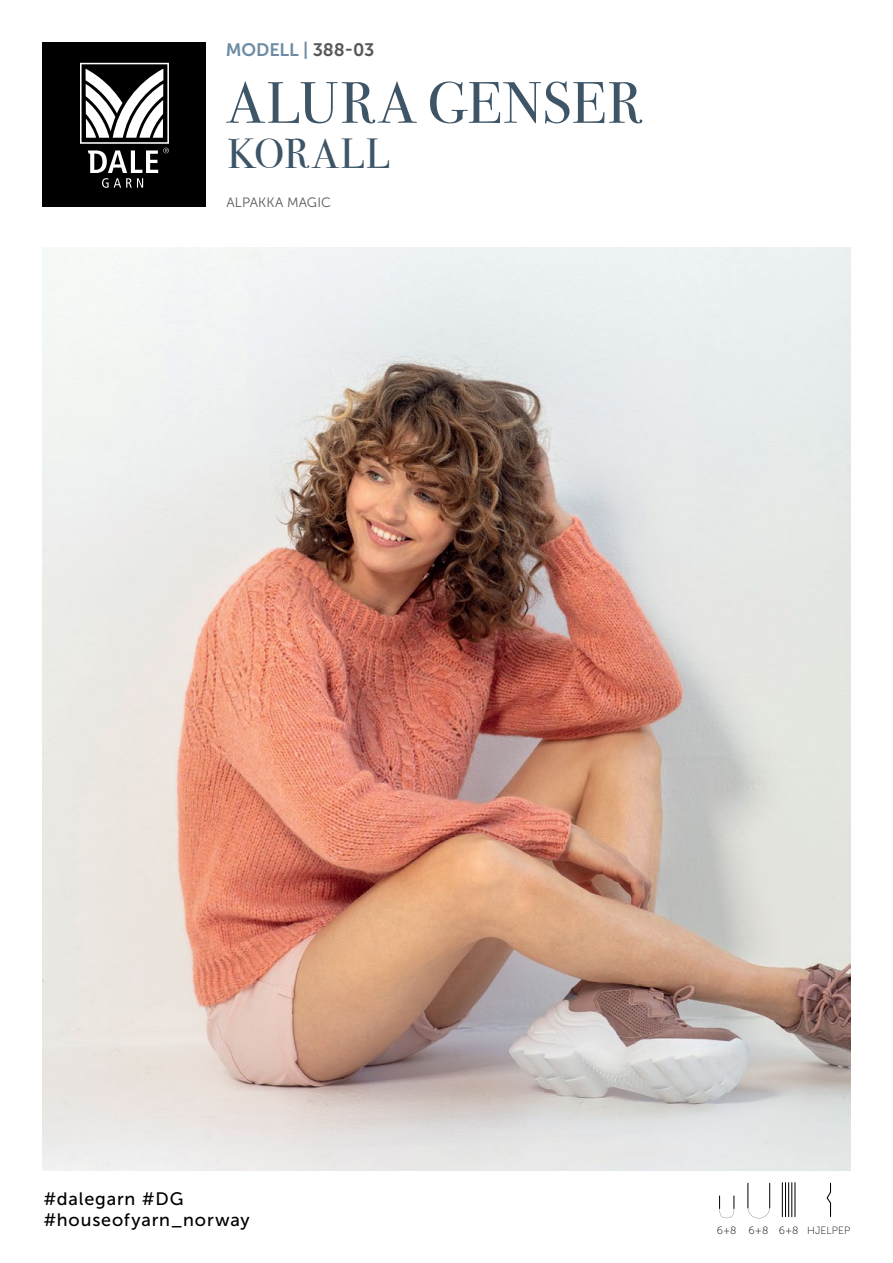
<style>
.page{position:relative;width:893px;height:1263px;background:#fff}
.page>*{position:absolute;margin:0;border:0;box-sizing:border-box;transform-origin:0 0}
.t1{font:58.5px "Bodoni Svty Two ITCTT";letter-spacing:.03em;color:#3d5567}
.t2{font:42px "Bodoni Svty Two ITCTT";letter-spacing:.04em;color:#3d5567}
.t3{font:18px/21px "Museo Sans 500";letter-spacing:.045em;color:#000}
.t4{font:18px "Museo Sans 700";letter-spacing:-.01em;color:#6d8ca3}
.t5{font:13.5px "Museo Sans 300";letter-spacing:.01em;color:#58595b}
.t6{font:10.5px "Museo Sans 100";color:#000}
.s1{color:#58595b}
</style>
<div class="page">
<div style="left:43px;top:43px;width:163px;height:164px;background:#000"></div>
<svg style="left:80px;top:63px;width:89px;height:125px"></svg>
<img style="left:43px;top:248px;width:807px;height:923px">
<svg style="left:747px;top:1183px;width:23px;height:35px"></svg>
<svg style="left:719px;top:1195px;width:15px;height:23px"></svg>
<hr style="left:782px;top:1182px;width:1px;height:35px;background:#000">
<hr style="left:785px;top:1182px;width:1px;height:35px;background:#000">
<hr style="left:788px;top:1182px;width:1px;height:35px;background:#000">
<hr style="left:791px;top:1182px;width:1px;height:35px;background:#000">
<hr style="left:794px;top:1182px;width:1px;height:35px;background:#000">
<svg style="left:826px;top:1182px;width:5px;height:35px"></svg>
<p class="t4" style="left:226px;top:40px;width:150px">MODELL | <span class="s1">388-03</span></p>
<p class="t1" style="left:227px;top:55px;width:416px">ALURA GENSER</p>
<p class="t2" style="left:227px;top:119px;width:164px">KORALL</p>
<p class="t5" style="left:227px;top:195px;width:106px">ALPAKKA MAGIC</p>
<p class="t3" style="left:43px;top:1188px;width:208px">#dalegarn #DG #houseofyarn_norway</p>
<p class="t6" style="left:717px;top:1225px;width:21px">6+8</p>
<p class="t6" style="left:749px;top:1225px;width:21px">6+8</p>
<p class="t6" style="left:779px;top:1225px;width:21px">6+8</p>
<p class="t6" style="left:807px;top:1225px;width:44px">HJELPEP</p>
</div>
